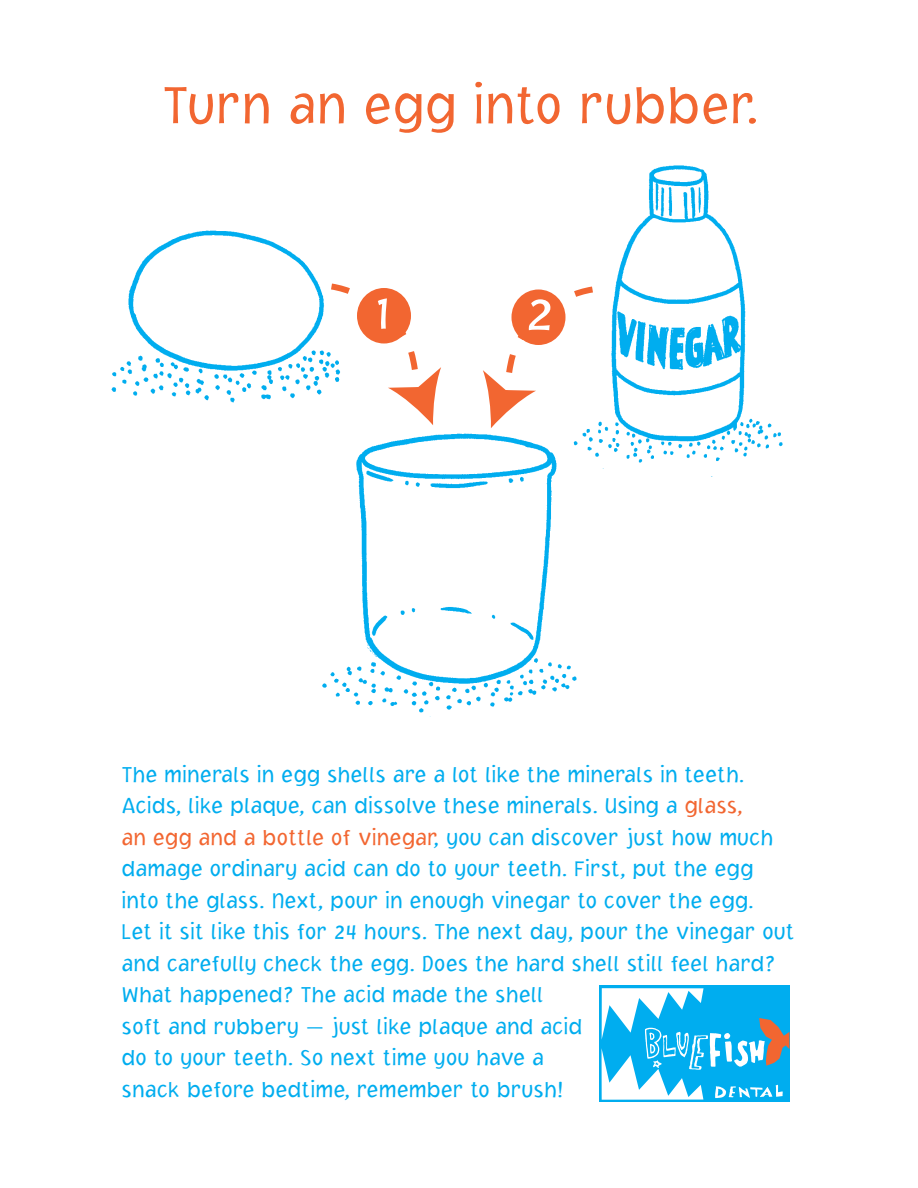
<style>
.page{position:relative;width:918px;height:1188px;background:#fff}
.page>*{position:absolute;margin:0;border:0;box-sizing:border-box;transform-origin:0 0}
.t1{font:300 54px "Jacoby";color:#f26631}
.t2{font:300 51px "Jacoby";color:#fff}
.t3{font:300 51px "Jacoby";color:#fff;scale:1.12 1}
.t4{font:300 22.5px/31.5px "Jacoby";color:#00adef}
.s1{color:#f26631}
</style>
<div class="page">
<img style="left:111px;top:230px;width:214px;height:173px">
<img style="left:322px;top:433px;width:255px;height:284px">
<img style="left:570px;top:165px;width:213px;height:313px">
<svg style="left:325px;top:283px;width:116px;height:142px"></svg>
<svg style="left:483px;top:283px;width:116px;height:145px"></svg>
<div style="left:357px;top:288px;width:54px;height:56px;background:#f26631;border-radius:50%"></div>
<div style="left:512px;top:290px;width:54px;height:55px;background:#f26631;border-radius:50%"></div>
<svg style="left:599px;top:986px;width:190px;height:116px"></svg>
<svg style="left:602px;top:988px;width:187px;height:112px"></svg>
<h1 class="t1" style="left:162px;top:73px;width:599px">Turn an egg into rubber.</h1>
<h2 class="t2" style="left:374px;top:282px;width:19px">1</h2>
<h2 class="t3" style="left:525px;top:283px;width:27px">2</h2>
<p class="t4" style="left:122px;top:758px;width:675px">The minerals in egg shells are a lot like the minerals in teeth.<br>Acids, like plaque, can dissolve these minerals. Using a <span class="s1">glass,<br>an egg and a bottle of vinegar</span>, you can discover just how much damage ordinary acid can do to your teeth. First, put the egg into the glass. Next, pour in enough vinegar to cover the egg.<br>Let it sit like this for 24 hours. The next day, pour the vinegar out and carefully check the egg. Does the hard shell still feel hard?<br>What happened? The acid made the shell<br>soft and rubbery — just like plaque and acid<br>do to your teeth. So next time you have a<br>snack before bedtime, remember to brush!</p>
</div>
